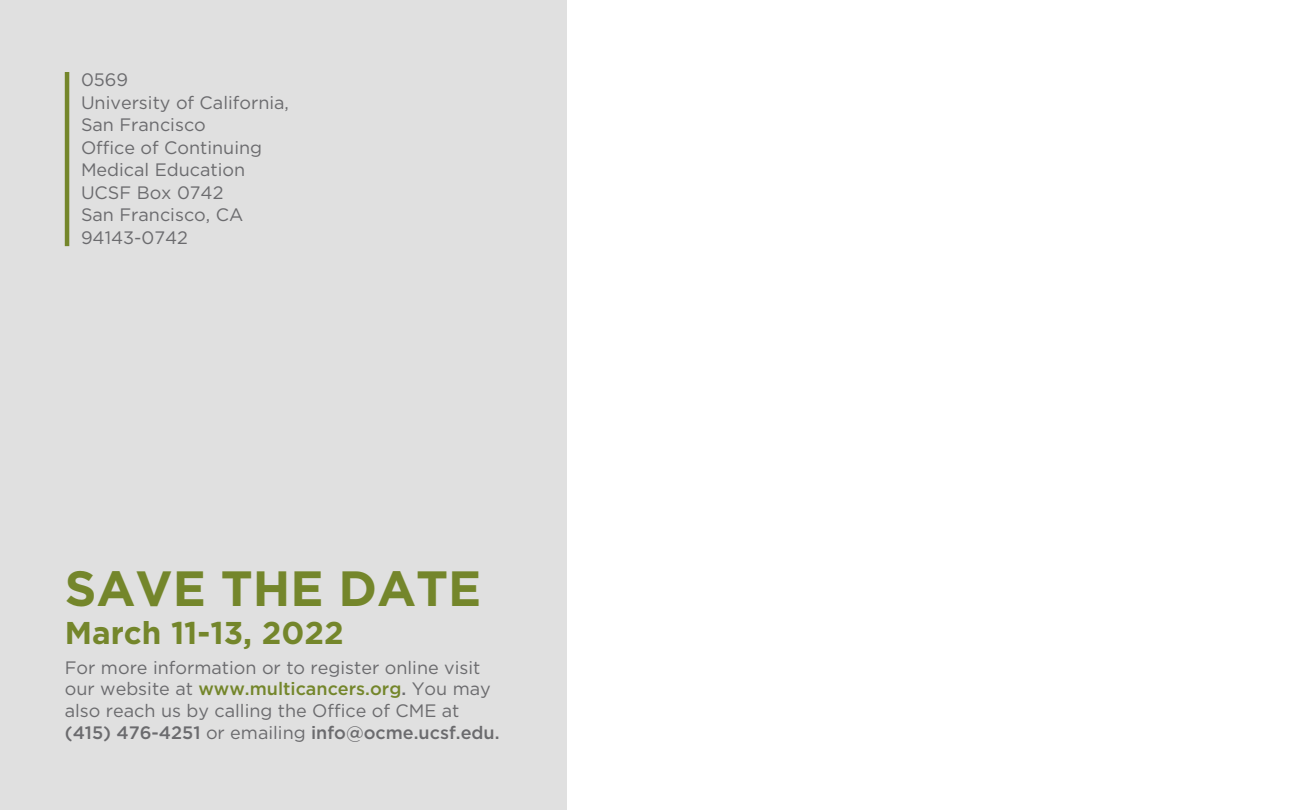
<style>
.page{position:relative;width:1296px;height:810px;background:#fff}
.page>*{position:absolute;margin:0;border:0;box-sizing:border-box;transform-origin:0 0}
.t1{font:700 49.5px "Gotham";color:#74862b}
.t2{font:700 31.5px "Gotham";color:#74862b}
.t3{font:18px/21.6px "Gotham";color:#6b6b6e}
.s1{font-weight:500;color:#74862b}
.s2{font-weight:500}
</style>
<div class="page">
<div style="left:0;top:0;width:567px;height:810px;background:#e0e0e0"></div>
<hr style="left:65px;top:72px;width:4px;height:174px;background:#74862b">
<p class="t3" style="left:81px;top:69px;width:49px">0569</p>
<p class="t3" style="left:81px;top:91px;width:209px">University of California,</p>
<p class="t3" style="left:81px;top:114px;width:126px">San Francisco</p>
<p class="t3" style="left:81px;top:136px;width:183px">Office of Continuing</p>
<p class="t3" style="left:81px;top:159px;width:166px">Medical Education</p>
<p class="t3" style="left:81px;top:181px;width:144px">UCSF Box 0742</p>
<p class="t3" style="left:81px;top:204px;width:164px">San Francisco, CA</p>
<p class="t3" style="left:81px;top:226px;width:109px">94143-0742</p>
<p class="t1" style="left:65px;top:560px;width:418px">SAVE THE DATE</p>
<p class="t2" style="left:65px;top:615px;width:280px">March 11-13, 2022</p>
<p class="t3" style="left:65px;top:656px;width:436px">For more information or to register online visit our website at <span class="s1">www.multicancers.org</span><span class="s2">.</span> You may also reach us by calling the Office of CME at <span class="s2">(415) 476-4251</span> or emailing <span class="s2">info@ocme.ucsf.edu.</span></p>
</div>
